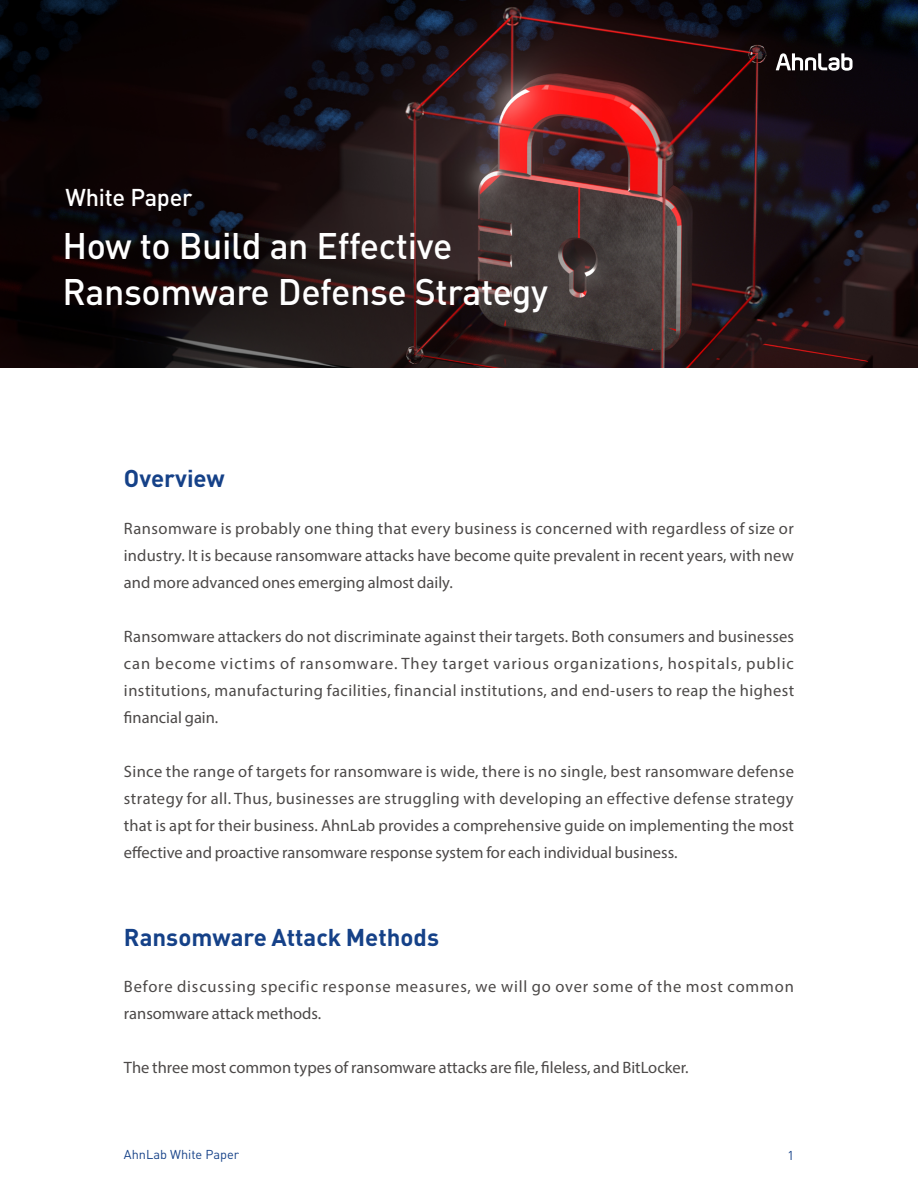
<style>
.page{position:relative;width:918px;height:1188px;background:#fff}
.page>*{position:absolute;margin:0;border:0;box-sizing:border-box;transform-origin:0 0}
.t1{font:500 36.6px/46.5px "DIN Pro";letter-spacing:-.01em;color:#fff}
.t2{font:700 24px "DIN Pro";color:#154188}
.t3{font:500 24px "DIN Pro";letter-spacing:-.01em;color:#fff}
.t4{font:16.5px/27px "Myriad Pro";color:#4c4948;text-align:justify}
.t5{font:16.5px/27px "Myriad Pro";letter-spacing:.05em;color:#4c4948}
.t6{font:12.75px "DIN Pro";color:#154188}
</style>
<div class="page">
<svg style="left:0;top:0;width:918px;height:368px;background:#251518"></svg>
<h2 class="t3" style="left:65px;top:182px;width:128px">White Paper</h2>
<h1 class="t1" style="left:62px;top:221px;width:487px">How to Build an Effective<br>Ransomware Defense Strategy</h1>
<h2 class="t2" style="left:124px;top:462px;width:102px">Overview</h2>
<p class="t4" style="left:124px;top:515px;width:671px">Ransomware is probably one thing that every business is concerned with regardless of size or industry. It is because ransomware attacks have become quite prevalent in recent years, with new and more advanced ones emerging almost daily.</p>
<p class="t4" style="left:124px;top:623px;width:672px">Ransomware attackers do not discriminate against their targets. Both consumers and businesses can become victims of ransomware. They target various organizations, hospitals, public institutions, manufacturing facilities, financial institutions, and end-users to reap the highest financial gain.</p>
<p class="t4" style="left:124px;top:758px;width:672px">Since the range of targets for ransomware is wide, there is no single, best ransomware defense strategy for all. Thus, businesses are struggling with developing an effective defense strategy that is apt for their business. AhnLab provides a comprehensive guide on implementing the most effective and proactive ransomware response system for each individual business.</p>
<h2 class="t2" style="left:124px;top:921px;width:317px">Ransomware Attack Methods</h2>
<p class="t5" style="left:124px;top:973px;width:671px">Before discussing specific response measures, we will go over some of the most common ransomware attack methods.</p>
<p class="t4" style="left:124px;top:1054px;width:566px">The three most common types of ransomware attacks are file, fileless, and BitLocker.</p>
<p class="t6" style="left:124px;top:1146px;width:117px">AhnLab White Paper</p>
<p class="t6" style="left:787px;top:1147px;width:8px">1</p>
</div>
